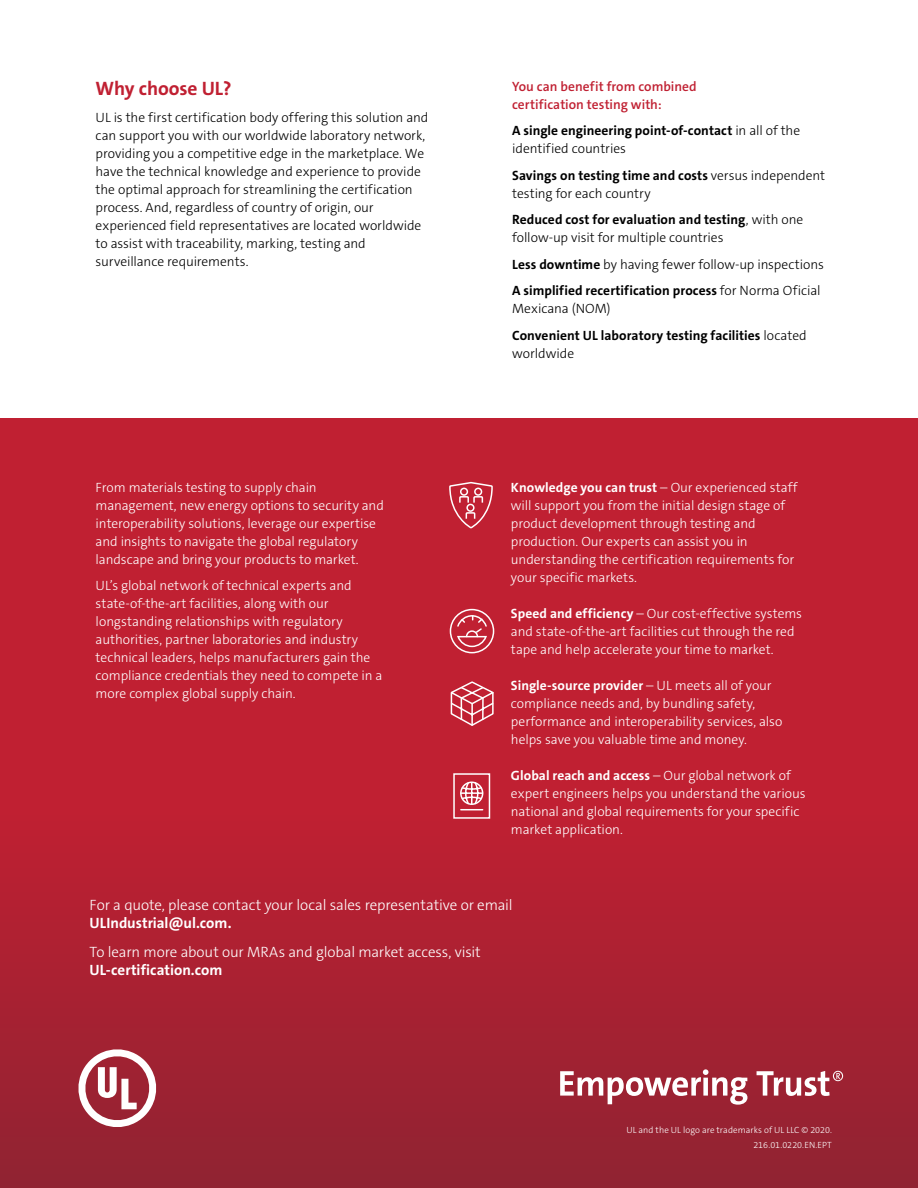
<style>
.page{position:relative;width:918px;height:1188px;background:#fff}
.page>*{position:absolute;margin:0;border:0;box-sizing:border-box;transform-origin:0 0}
.t1{font:700 19.5px "The Sans C5";letter-spacing:-.005em;color:#c02032}
.t2{font:300 15px "The Sans C5";letter-spacing:-.005em;color:#fff}
.t3{font:700 15px "The Sans C5";color:#fff}
.t4{font:300 13.5px/18px "The Sans C5";letter-spacing:-.005em;color:#fff}
.t5{font:300 13.5px/18px "The Sans C5";letter-spacing:-.005em;color:#000}
.t6{font:700 13.5px/18px "The Sans C5";letter-spacing:.005em;color:#000}
.t7{font:600 13.5px/18px "The Sans C5";color:#c02032}
.t8{font:300 9px/15.6px "The Sans C5";letter-spacing:.01em;color:#fff;text-align:right}
.s1{font-weight:300}
.s2{font-weight:700}
</style>
<div class="page">
<div style="left:0;top:418px;width:918px;height:770px;background:#c02032"></div>
<div style="left:0;top:816px;width:918px;height:372px;background:linear-gradient(to bottom,#bf2032,#902332)"></div>
<svg style="left:75px;top:1046px;width:85px;height:85px;background:#bb6671"></svg>
<svg style="left:560px;top:1069px;width:283px;height:36px;background:#b75f6b"></svg>
<svg style="left:449px;top:481px;width:44px;height:48px"></svg>
<svg style="left:453px;top:773px;width:38px;height:46px"></svg>
<svg style="left:449px;top:608px;width:46px;height:46px"></svg>
<svg style="left:450px;top:681px;width:44px;height:45px"></svg>
<h1 class="t1" style="left:96px;top:76px;width:137px">Why choose UL?</h1>
<p class="t5" style="left:96px;top:108px;width:334px">UL is the first certification body offering this solution and can support you with our worldwide laboratory network, providing you a competitive edge in the marketplace. We have the technical knowledge and experience to provide the optimal approach for streamlining the certification process. And, regardless of country of origin, our experienced field representatives are located worldwide to assist with traceability, marking, testing and surveillance requirements.</p>
<p class="t4" style="left:96px;top:478px;width:290px">From materials testing to supply chain management, new energy options to security and interoperability solutions, leverage our expertise and insights to navigate the global regulatory landscape and bring your products to market.</p>
<p class="t4" style="left:96px;top:577px;width:288px">UL’s global network of technical experts and state-of-the-art facilities, along with our longstanding relationships with regulatory authorities, partner laboratories and industry technical leaders, helps manufacturers gain the compliance credentials they need to compete in a more complex global supply chain.</p>
<p class="t7" style="left:512px;top:77px;width:186px">You can benefit from combined certification testing with:</p>
<p class="t6" style="left:512px;top:122px;width:290px">A single engineering point-of-contact <span class="s1">in all of the identified countries</span></p>
<p class="t5" style="left:512px;top:166px;width:315px"><span class="s2">Savings on testing time and costs</span> versus independent testing for each country</p>
<p class="t5" style="left:512px;top:211px;width:293px"><span class="s2">Reduced cost for evaluation and testing</span>, with one follow-up visit for multiple countries</p>
<p class="t5" style="left:512px;top:251px;width:313px;line-height:26.5px"><span class="s2">Less downtime</span> by having fewer follow-up inspections<br><span class="s2">A simplified recertification process</span> for Norma Oficial</p>
<p class="t6" style="left:512px;top:295px;width:296px;line-height:26.5px"><span class="s1">Mexicana (NOM)<br></span>Convenient UL laboratory testing facilities <span class="s1">located</span></p>
<p class="t5" style="left:512px;top:344px;width:64px">worldwide</p>
<p class="t4" style="left:511px;top:478px;width:288px"><span class="s2">Knowledge you can trust</span> – Our experienced staff will support you from the initial design stage of product development through testing and production. Our experts can assist you in understanding the certification requirements for your specific markets.</p>
<p class="t4" style="left:511px;top:604px;width:293px"><span class="s2">Speed and efficiency</span> – Our cost-effective systems and state-of-the-art facilities cut through the red tape and help accelerate your time to market.</p>
<p class="t4" style="left:511px;top:676px;width:273px"><span class="s2">Single-source provider</span> – UL meets all of your compliance needs and, by bundling safety, performance and interoperability services, also helps save you valuable time and money.</p>
<p class="t4" style="left:511px;top:766px;width:296px"><span class="s2">Global reach and access</span> – Our global network of expert engineers helps you understand the various national and global requirements for your specific market application.</p>
<p class="t2" style="left:90px;top:896px;width:424px">For a quote, please contact your local sales representative or email</p>
<p class="t3" style="left:90px;top:914px;width:143px">ULIndustrial@ul.com.</p>
<p class="t2" style="left:90px;top:942px;width:393px">To learn more about our MRAs and global market access, visit</p>
<p class="t3" style="left:90px;top:960px;width:134px">UL-certification.com</p>
<p class="t8" style="left:626px;top:1122px;width:207px">UL and the UL logo are trademarks of UL LLC © 2020.<br>216.01.0220.EN.EPT</p>
</div>
